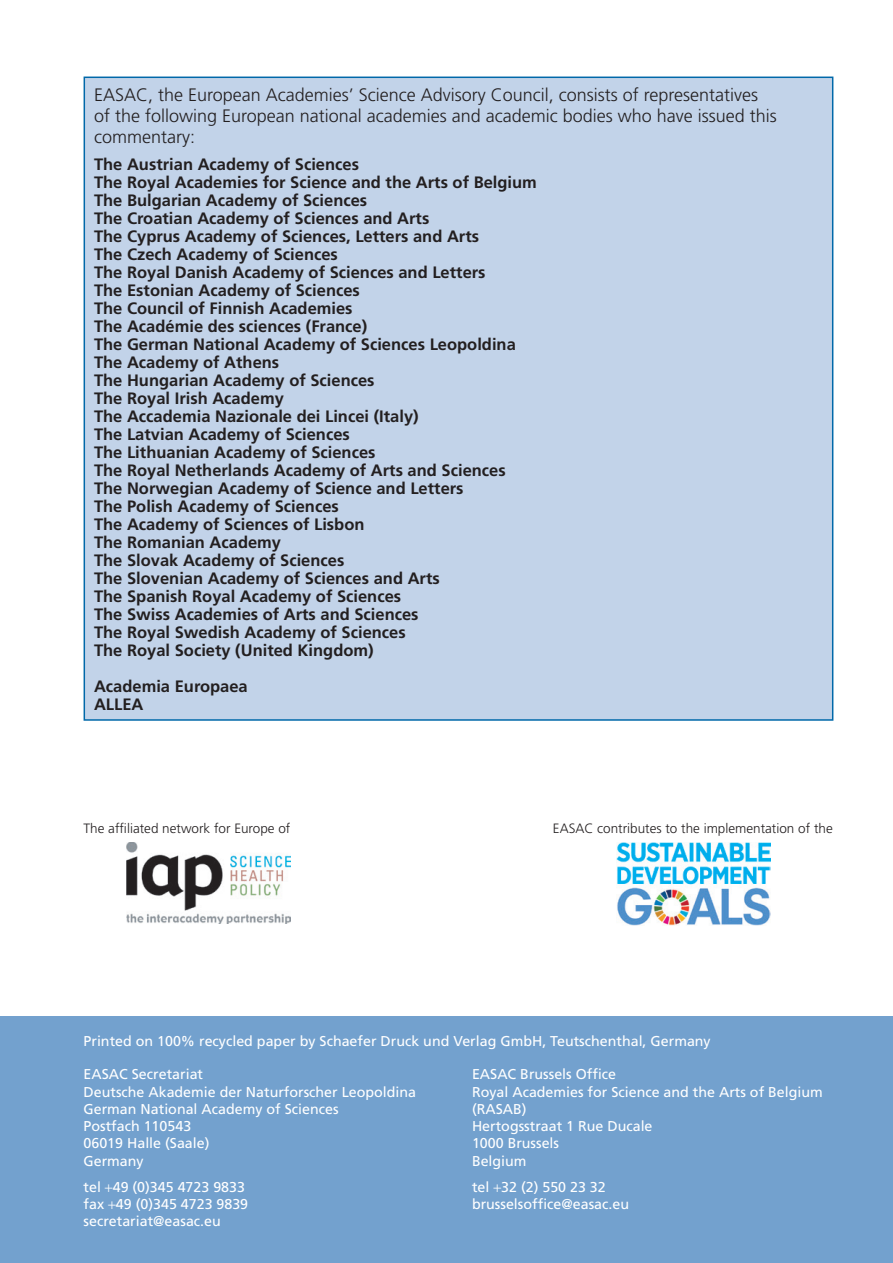
<style>
.page{position:relative;width:893px;height:1263px;background:#fff}
.page>*{position:absolute;margin:0;border:0;box-sizing:border-box;transform-origin:0 0}
.Sp-text-1-first{font:300 18px/21px "Frutiger";color:#231f20}
.p_listItem_list-simp{font:700 16.5px "Frutiger";color:#231f20}
.Sp-text-2_boxed-text{font:700 16.5px "Frutiger";color:#231f20}
.Sp-text-5{font:14.25px/17.2px "Frutiger";color:#fff}
.Sp-text-5_full{font:14.25px "Frutiger";color:#fff}
.Sp-text-4{font:300 13.5px "Frutiger";color:#231f20}
</style>
<div class="page">
<img style="left:127px;top:842px;width:163px;height:82px">
<img style="left:616px;top:842px;width:154px;height:83px">
<div style="left:0;top:1016px;width:893px;height:247px;background:#73a1ce"></div>
<div style="left:84px;top:77px;width:749px;height:643px;background:#c2d3e9"></div>
<p class="Sp-text-1-first" style="left:94px;top:84px;width:684px">EASAC, the European Academies’ Science Advisory Council, consists of representatives of the following European national academies and academic bodies who have issued this commentary:</p>
<p class="p_listItem_list-simp" style="left:94px;top:155px;width:266px">The Austrian Academy of Sciences</p>
<p class="p_listItem_list-simp" style="left:94px;top:173px;width:444px">The Royal Academies for Science and the Arts of Belgium</p>
<p class="p_listItem_list-simp" style="left:94px;top:191px;width:275px">The Bulgarian Academy of Sciences</p>
<p class="p_listItem_list-simp" style="left:94px;top:209px;width:337px">The Croatian Academy of Sciences and Arts</p>
<p class="p_listItem_list-simp" style="left:94px;top:227px;width:387px">The Cyprus Academy of Sciences, Letters and Arts</p>
<p class="p_listItem_list-simp" style="left:94px;top:245px;width:245px">The Czech Academy of Sciences</p>
<p class="p_listItem_list-simp" style="left:94px;top:263px;width:393px">The Royal Danish Academy of Sciences and Letters</p>
<p class="p_listItem_list-simp" style="left:94px;top:281px;width:267px">The Estonian Academy of Sciences</p>
<p class="p_listItem_list-simp" style="left:94px;top:299px;width:260px">The Council of Finnish Academies</p>
<p class="p_listItem_list-simp" style="left:94px;top:317px;width:275px">The Académie des sciences (France)</p>
<p class="p_listItem_list-simp" style="left:94px;top:335px;width:423px">The German National Academy of Sciences Leopoldina</p>
<p class="p_listItem_list-simp" style="left:94px;top:353px;width:187px">The Academy of Athens</p>
<p class="p_listItem_list-simp" style="left:94px;top:371px;width:282px">The Hungarian Academy of Sciences</p>
<p class="p_listItem_list-simp" style="left:94px;top:389px;width:191px">The Royal Irish Academy</p>
<p class="p_listItem_list-simp" style="left:94px;top:407px;width:326px">The Accademia Nazionale dei Lincei (Italy)</p>
<p class="p_listItem_list-simp" style="left:94px;top:425px;width:257px">The Latvian Academy of Sciences</p>
<p class="p_listItem_list-simp" style="left:94px;top:443px;width:283px">The Lithuanian Academy of Sciences</p>
<p class="p_listItem_list-simp" style="left:94px;top:461px;width:413px">The Royal Netherlands Academy of Arts and Sciences</p>
<p class="p_listItem_list-simp" style="left:94px;top:479px;width:371px">The Norwegian Academy of Science and Letters</p>
<p class="p_listItem_list-simp" style="left:94px;top:497px;width:246px">The Polish Academy of Sciences</p>
<p class="p_listItem_list-simp" style="left:94px;top:515px;width:272px">The Academy of Sciences of Lisbon</p>
<p class="p_listItem_list-simp" style="left:94px;top:533px;width:189px">The Romanian Academy</p>
<p class="p_listItem_list-simp" style="left:94px;top:551px;width:252px">The Slovak Academy of Sciences</p>
<p class="p_listItem_list-simp" style="left:94px;top:569px;width:347px">The Slovenian Academy of Sciences and Arts</p>
<p class="p_listItem_list-simp" style="left:94px;top:587px;width:309px">The Spanish Royal Academy of Sciences</p>
<p class="p_listItem_list-simp" style="left:94px;top:605px;width:326px">The Swiss Academies of Arts and Sciences</p>
<p class="p_listItem_list-simp" style="left:94px;top:623px;width:313px">The Royal Swedish Academy of Sciences</p>
<p class="p_listItem_list-simp" style="left:94px;top:641px;width:281px">The Royal Society (United Kingdom)</p>
<p class="Sp-text-2_boxed-text" style="left:94px;top:677px;width:155px">Academia Europaea</p>
<p class="Sp-text-2_boxed-text" style="left:94px;top:695px;width:51px">ALLEA</p>
<p class="Sp-text-4" style="left:84px;top:821px;width:208px">The affiliated network for Europe of</p>
<p class="Sp-text-4" style="left:553px;top:821px;width:281px">EASAC contributes to the implementation of the</p>
<p class="Sp-text-5_full" style="left:84px;top:1032px;width:629px">Printed on 100% recycled paper by Schaefer Druck und Verlag GmbH, Teutschenthal, Germany</p>
<p class="Sp-text-5" style="left:84px;top:1065px;width:121px">EASAC Secretariat</p>
<p class="Sp-text-5" style="left:84px;top:1083px;width:334px">Deutsche Akademie der Naturforscher Leopoldina</p>
<p class="Sp-text-5" style="left:84px;top:1100px;width:256px">German National Academy of Sciences</p>
<p class="Sp-text-5" style="left:84px;top:1117px;width:109px">Postfach 110543</p>
<p class="Sp-text-5" style="left:84px;top:1134px;width:127px">06019 Halle (Saale)</p>
<p class="Sp-text-5" style="left:84px;top:1152px;width:62px">Germany</p>
<p class="Sp-text-5" style="left:84px;top:1178px;width:163px">tel 49 (0)345 4723 9833</p>
<p class="Sp-text-5" style="left:84px;top:1195px;width:166px">fax 49 (0)345 4723 9839</p>
<p class="Sp-text-5" style="left:84px;top:1212px;width:139px">secretariat@easac.eu</p>
<p class="Sp-text-5" style="left:472px;top:1065px;width:146px">EASAC Brussels Office</p>
<p class="Sp-text-5" style="left:472px;top:1083px;width:352px">Royal Academies for Science and the Arts of Belgium (RASAB)</p>
<p class="Sp-text-5" style="left:472px;top:1117px;width:182px">Hertogsstraat 1 Rue Ducale</p>
<p class="Sp-text-5" style="left:472px;top:1134px;width:89px">1000 Brussels</p>
<p class="Sp-text-5" style="left:472px;top:1152px;width:56px">Belgium</p>
<p class="Sp-text-5" style="left:472px;top:1178px;width:135px">tel 32 (2) 550 23 32</p>
<p class="Sp-text-5" style="left:472px;top:1195px;width:159px">brusselsoffice@easac.eu</p>
</div>
